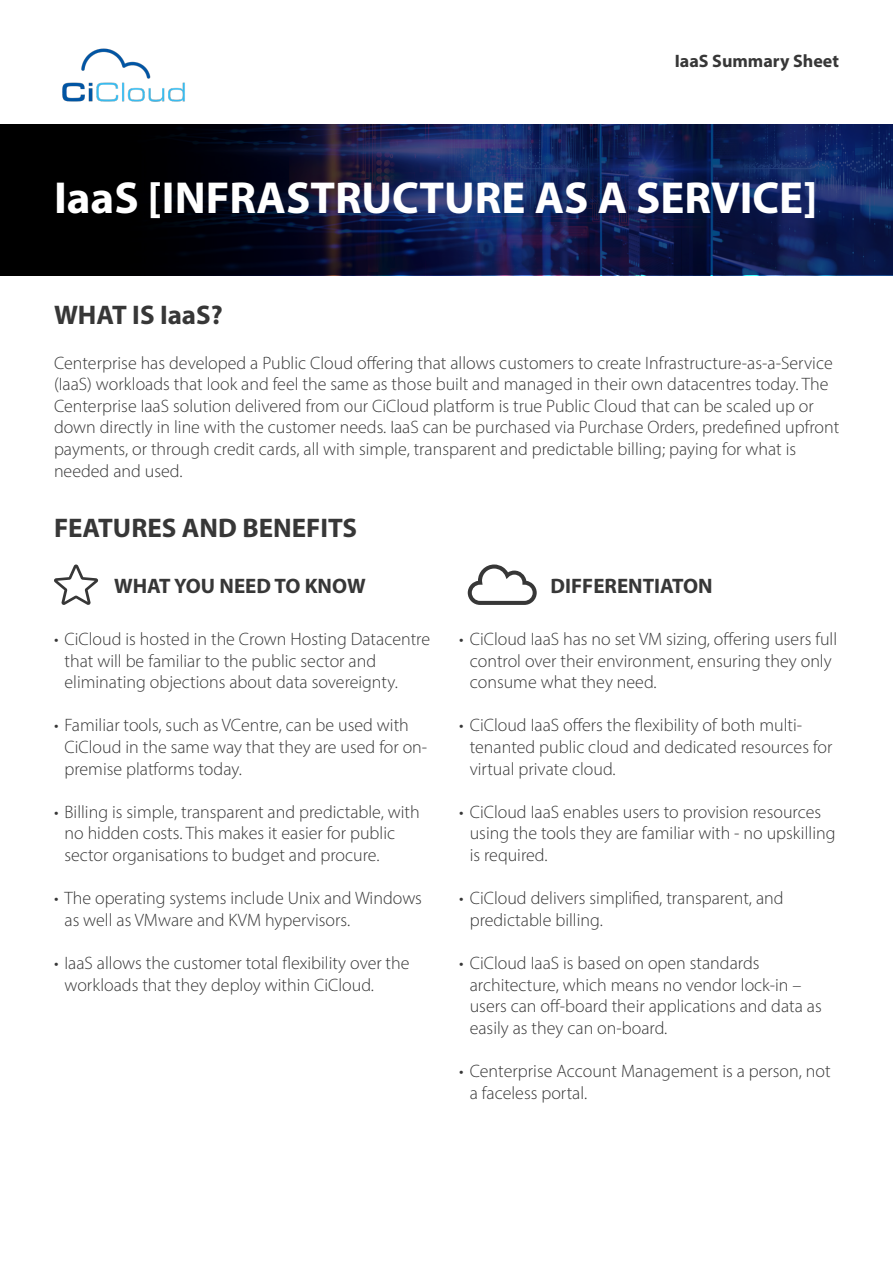
<style>
.page{position:relative;width:893px;height:1263px;background:#fff}
.page>*{position:absolute;margin:0;border:0;box-sizing:border-box;transform-origin:0 0}
.t1{font:700 45px "Myriad Pro";color:#fff}
.t2{font:700 27px "Myriad Pro";color:#373737}
.t3{font:700 21px "Myriad Pro";color:#373737}
.t4{font:300 18px/21.6px "Myriad Pro";color:#373737}
.t5{font:700 18px "Myriad Pro";color:#373737}
</style>
<div class="page">
<svg style="left:54px;top:564px;width:44px;height:41px"></svg>
<svg style="left:468px;top:564px;width:69px;height:41px"></svg>
<svg style="left:0;top:124px;width:893px;height:151px;background:#0c153a"></svg>
<img style="left:62px;top:48px;width:123px;height:54px">
<p class="t5" style="left:675px;top:50px;width:166px">IaaS Summary Sheet</p>
<h1 class="t1" style="left:54px;top:168px;width:765px">IaaS [INFRASTRUCTURE AS A SERVICE]</h1>
<h2 class="t2" style="left:54px;top:298px;width:170px">WHAT IS IaaS?</h2>
<p class="t4" style="left:54px;top:352px;width:787px">Centerprise has developed a Public Cloud offering that allows customers to create Infrastructure-as-a-Service (IaaS) workloads that look and feel the same as those built and managed in their own datacentres today. The Centerprise IaaS solution delivered from our CiCloud platform is true Public Cloud that can be scaled up or down directly in line with the customer needs. IaaS can be purchased via Purchase Orders, predefined upfront payments, or through credit cards, all with simple, transparent and predictable billing; paying for what is needed and used.</p>
<h2 class="t2" style="left:54px;top:510px;width:305px">FEATURES AND BENEFITS</h2>
<p class="t3" style="left:114px;top:572px;width:253px">WHAT YOU NEED TO KNOW</p>
<p class="t4" style="left:64px;top:628px;width:367px;text-indent:-10px">• CiCloud is hosted in the Crown Hosting Datacentre that will be familiar to the public sector and eliminating objections about data sovereignty.</p>
<p class="t4" style="left:64px;top:714px;width:364px;text-indent:-10px">• Familiar tools, such as VCentre, can be used with<br>CiCloud in the same way that they are used for on&shy;premise platforms today.</p>
<p class="t4" style="left:64px;top:801px;width:357px;text-indent:-10px">• Billing is simple, transparent and predictable, with no hidden costs. This makes it easier for public sector organisations to budget and procure.</p>
<p class="t4" style="left:64px;top:887px;width:359px;text-indent:-10px">• The operating systems include Unix and Windows as well as VMware and KVM hypervisors.</p>
<p class="t4" style="left:64px;top:952px;width:347px;text-indent:-10px">• IaaS allows the customer total flexibility over the workloads that they deploy within CiCloud.</p>
<p class="t3" style="left:551px;top:572px;width:164px">DIFFERENTIATON</p>
<p class="t4" style="left:470px;top:628px;width:369px;text-indent:-10px">• CiCloud IaaS has no set VM sizing, offering users full control over their environment, ensuring they only consume what they need.</p>
<p class="t4" style="left:470px;top:714px;width:364px;text-indent:-10px">• CiCloud IaaS offers the flexibility of both multi&shy;tenanted public cloud and dedicated resources for virtual private cloud.</p>
<p class="t4" style="left:470px;top:801px;width:367px;text-indent:-10px">• CiCloud IaaS enables users to provision resources using the tools they are familiar with - no upskilling is required.</p>
<p class="t4" style="left:470px;top:887px;width:315px;text-indent:-10px">• CiCloud delivers simplified, transparent, and predictable billing.</p>
<p class="t4" style="left:470px;top:952px;width:354px;text-indent:-10px">• CiCloud IaaS is based on open standards architecture, which means no vendor lock-in – users can off-board their applications and data as easily as they can on-board.</p>
<p class="t4" style="left:470px;top:1060px;width:362px;text-indent:-10px">• Centerprise Account Management is a person, not a faceless portal.</p>
</div>
